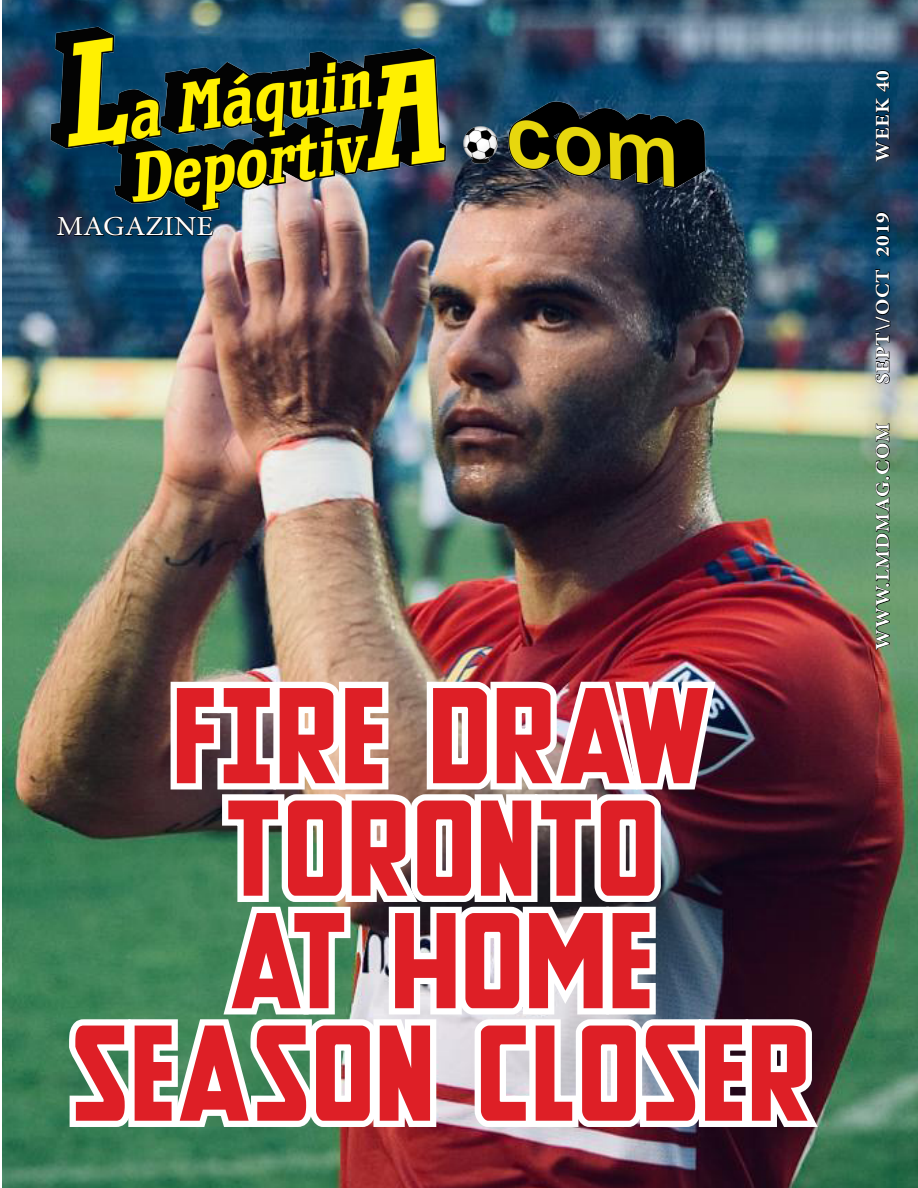
<style>
.page{position:relative;width:918px;height:1188px;background:#fff}
.page>*{position:absolute;margin:0;border:0;box-sizing:border-box;transform-origin:0 0}
.t1{font:133.5px/112.5px "New Comic Title";color:#de1f26;text-align:center}
.t2{font:27.45px "Minion Pro";color:#fff;scale:1.1 1}
.t3{font:700 19.5px "Minion Pro";letter-spacing:.04em;color:#fff;scale:1.09 1}
</style>
<div class="page">
<img style="left:3px;top:0;width:915px;height:1188px">
<img style="left:40px;top:23px;width:671px;height:224px">
<img style="left:57px;top:199px;width:157px;height:186px">
<svg style="left:875px;top:423px;width:15px;height:227px;background:#4d6a4f"></svg>
<svg style="left:875px;top:269px;width:16px;height:115px;background:#3a4b5b"></svg>
<svg style="left:876px;top:212px;width:14px;height:45px"></svg>
<svg style="left:876px;top:98px;width:14px;height:64px"></svg>
<svg style="left:876px;top:70px;width:14px;height:22px"></svg>
<img style="left:60px;top:672px;width:768px;height:472px">
<h2 class="t2" style="left:56px;top:208px;width:144px">MAGAZINE</h2>
<h1 class="t1" style="left:70px;top:679px;width:744px">FIRE DRAW<br>TORONTO<br>AT HOME<br>SEASON CLOSER</h1>
<p class="t3" style="left:869px;top:162px;width:86px;rotate:-90deg">WEEK 40</p>
<p class="t3" style="left:869px;top:384px;width:159px;rotate:-90deg">SEPT\/OCT 2019</p>
<p class="t3" style="left:869px;top:650px;width:209px;rotate:-90deg">WWW.LMDMAG.COM</p>
</div>
